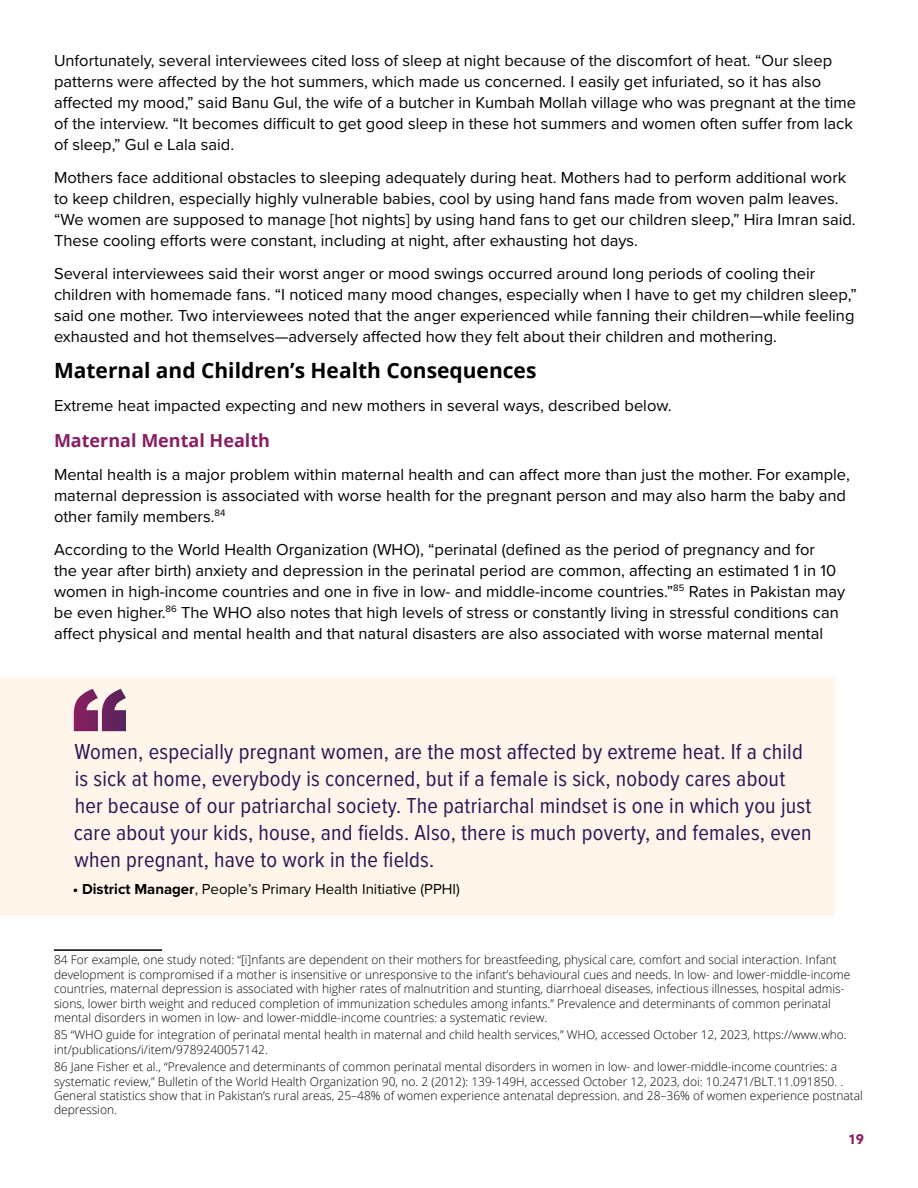
<style>
.page{position:relative;width:918px;height:1188px;background:#fff}
.page>*{position:absolute;margin:0;border:0;box-sizing:border-box;transform-origin:0 0}
.t1{font:22.5px/27px "Proxima Nova Cond";letter-spacing:.01em;color:#311653}
.t2{font:700 21px "Open Sans";color:#000}
.t3{font:700 18px "Open Sans";color:#891e61}
.t4{font:16.5px/21px "Proxima Nova";color:#000}
.t5{font:15px "Proxima Nova";color:#000}
.t6{font:700 13.5px "Azo Sans";color:#891f61}
.t7{font:300 12px/14.4px "Open Sans";color:#000}
.s1{font-weight:700}
</style>
<div class="page">
<hr style="left:54px;top:949px;width:108px;height:2px;background:#000">
<div style="left:0;top:677px;width:835px;height:239px;background:#fff5eb"></div>
<svg style="left:74px;top:689px;width:52px;height:42px"></svg>
<p class="t4" style="left:54px;top:49px;width:804px">Unfortunately, several interviewees cited loss of sleep at night because of the discomfort of heat. “Our sleep patterns were affected by the hot summers, which made us concerned. I easily get infuriated, so it has also affected my mood,” said Banu Gul, the wife of a butcher in Kumbah Mollah village who was pregnant at the time of the interview. “It becomes difficult to get good sleep in these hot summers and women often suffer from lack of sleep,” Gul e Lala said.</p>
<p class="t4" style="left:54px;top:166px;width:803px">Mothers face additional obstacles to sleeping adequately during heat. Mothers had to perform additional work to keep children, especially highly vulnerable babies, cool by using hand fans made from woven palm leaves. “We women are supposed to manage [hot nights] by using hand fans to get our children sleep,” Hira Imran said.<br>These cooling efforts were constant, including at night, after exhausting hot days.</p>
<p class="t4" style="left:54px;top:262px;width:804px">Several interviewees said their worst anger or mood swings occurred around long periods of cooling their children with homemade fans. “I noticed many mood changes, especially when I have to get my children sleep,” said one mother. Two interviewees noted that the anger experienced while fanning their children—while feeling exhausted and hot themselves—adversely affected how they felt about their children and mothering.</p>
<p class="t2" style="left:54px;top:355px;width:484px">Maternal and Children’s Health Consequences</p>
<p class="t4" style="left:54px;top:394px;width:619px">Extreme heat impacted expecting and new mothers in several ways, described below.</p>
<p class="t3" style="left:54px;top:427px;width:218px">Maternal Mental Health</p>
<p class="t4" style="left:54px;top:463px;width:797px">Mental health is a major problem within maternal health and can affect more than just the mother. For example, maternal depression is associated with worse health for the pregnant person and may also harm the baby and other family members.<sup>84</sup></p>
<p class="t4" style="left:54px;top:538px;width:793px">According to the World Health Organization (WHO), “perinatal (defined as the period of pregnancy and for<br>the year after birth) anxiety and depression in the perinatal period are common, affecting an estimated 1 in 10 women in high-income countries and one in five in low- and middle-income countries.”<sup>85</sup> Rates in Pakistan may be even higher.<sup>86</sup> The WHO also notes that high levels of stress or constantly living in stressful conditions can affect physical and mental health and that natural disasters are also associated with worse maternal mental</p>
<p class="t1" style="left:74px;top:737px;width:739px">Women, especially pregnant women, are the most affected by extreme heat. If a child is sick at home, everybody is concerned, but if a female is sick, nobody cares about her because of our patriarchal society. The patriarchal mindset is one in which you just care about your kids, house, and fields. Also, there is much poverty, and females, even when pregnant, have to work in the fields.</p>
<p class="t5" style="left:73px;top:878px;width:389px"><span class="s1">• District Manager</span>, People’s Primary Health Initiative (PPHI)</p>
<p class="t7" style="left:54px;top:953px;width:798px">84 For example, one study noted: “[i]nfants are dependent on their mothers for breastfeeding, physical care, comfort and social interaction. Infant development is compromised if a mother is insensitive or unresponsive to the infant’s behavioural cues and needs. In low- and lower-middle-income countries, maternal depression is associated with higher rates of malnutrition and stunting, diarrhoeal diseases, infectious illnesses, hospital admis&shy;sions, lower birth weight and reduced completion of immunization schedules among infants.” Prevalence and determinants of common perinatal mental disorders in women in low- and lower-middle-income countries: a systematic review.</p>
<p class="t7" style="left:54px;top:1028px;width:794px">85 “WHO guide for integration of perinatal mental health in maternal and child health services,” WHO, accessed October 12, 2023, https://www.who. int/publications/i/item/9789240057142.</p>
<p class="t7" style="left:54px;top:1059px;width:810px">86 Jane Fisher et al., “Prevalence and determinants of common perinatal mental disorders in women in low- and lower-middle-income countries: a systematic review,” Bulletin of the World Health Organization 90, no. 2 (2012): 139-149H, accessed October 12, 2023, doi: 10.2471/BLT.11.091850. .<br>General statistics show that in Pakistan’s rural areas, 25–48% of women experience antenatal depression. and 28–36% of women experience postnatal depression.</p>
<p class="t6" style="left:849px;top:1131px;width:17px">19</p>
</div>
